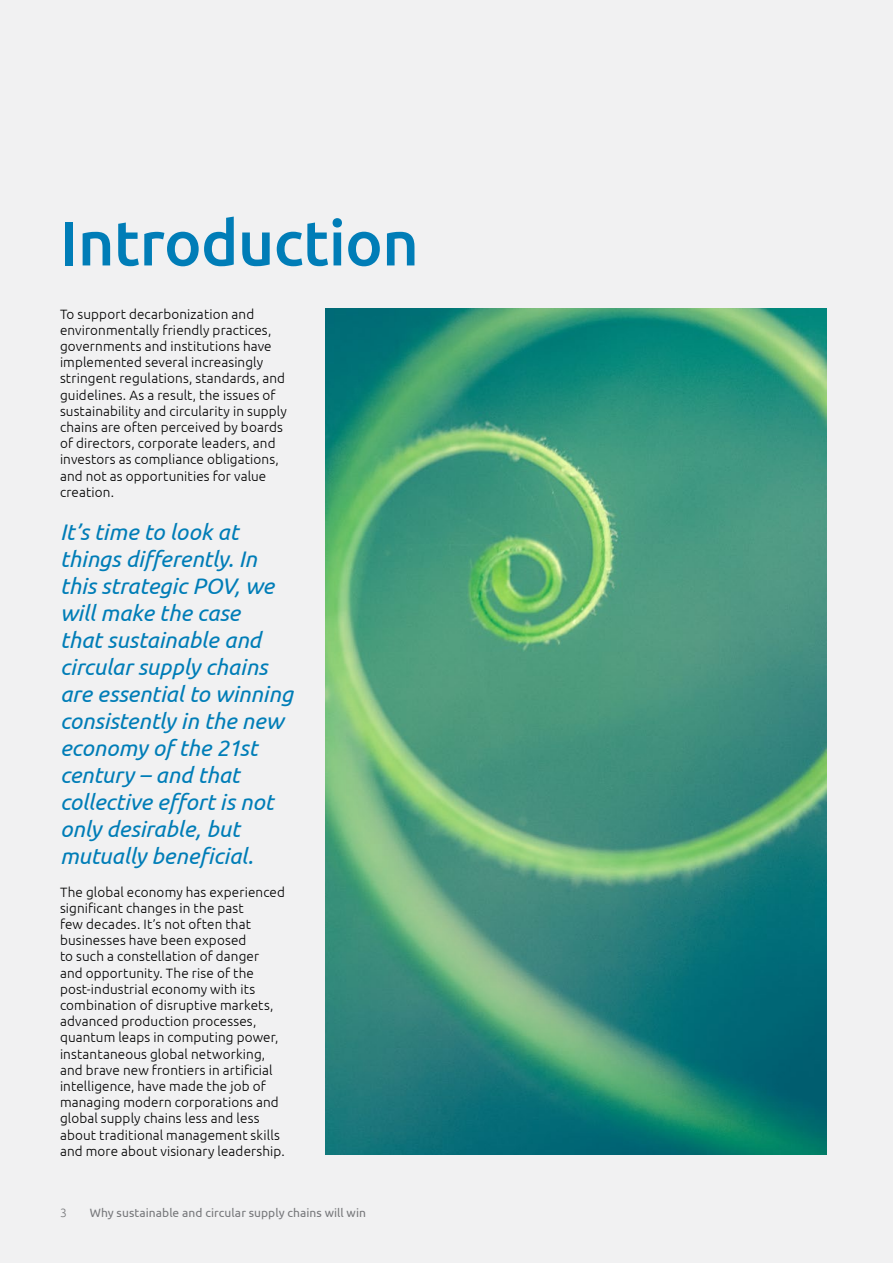
<style>
.page{position:relative;width:893px;height:1263px;background:#f1f1f2}
.page>*{position:absolute;margin:0;border:0;box-sizing:border-box;transform-origin:0 0}
.t1{font:500 63px "Ubuntu";letter-spacing:-.01em;color:#007db7}
.t2{font:italic 22.5px/27px "Ubuntu";letter-spacing:-.005em;color:#007db7}
.t3{font:300 13.5px/16.2px "Ubuntu";letter-spacing:.01em;color:#000}
.t4{font:12px "Ubuntu";letter-spacing:.005em;color:#77787b}
.t5{font:300 12px "Ubuntu";color:#77787b}
</style>
<div class="page">
<img style="left:325px;top:308px;width:501px;height:846px">
<h1 class="t1" style="left:60px;top:203px;width:360px">Introduction</h1>
<p class="t3" style="left:60px;top:305px;width:228px">To support decarbonization and environmentally friendly practices, governments and institutions have implemented several increasingly stringent regulations, standards, and guidelines. As a result, the issues of sustainability and circularity in supply chains are often perceived by boards of directors, corporate leaders, and investors as compliance obligations, and not as opportunities for value creation.</p>
<p class="t2" style="left:60px;top:518px;width:235px">It’s time to look at things differently. In this strategic POV, we will make the case<br>that sustainable and circular supply chains are essential to winning consistently in the new economy of the 21st century – and that collective effort is not only desirable, but mutually beneficial.</p>
<p class="t3" style="left:60px;top:883px;width:227px">The global economy has experienced significant changes in the past<br>few decades. It’s not often that businesses have been exposed<br>to such a constellation of danger and opportunity. The rise of the post-industrial economy with its combination of disruptive markets, advanced production processes, quantum leaps in computing power, instantaneous global networking, and brave new frontiers in artificial intelligence, have made the job of managing modern corporations and global supply chains less and less about traditional management skills and more about visionary leadership.</p>
<p class="t5" style="left:60px;top:1205px;width:8px">3</p>
<p class="t4" style="left:90px;top:1205px;width:278px">Why sustainable and circular supply chains will win</p>
</div>
